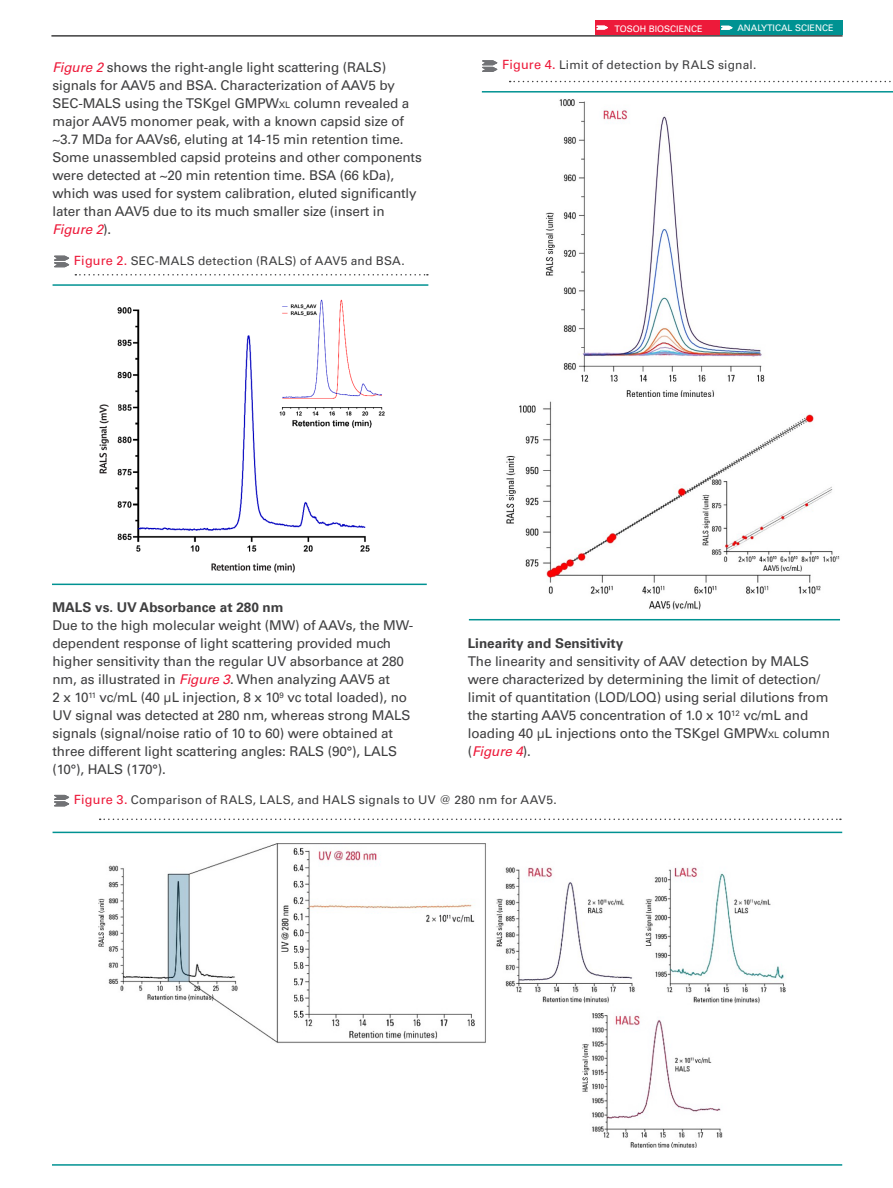
<style>
.page{position:relative;width:893px;height:1188px;background:#fff}
.page>*{position:absolute;margin:0;border:0;box-sizing:border-box;transform-origin:0 0}
.Body_Text{font:13.5px/18px "Univers LT Pro 55 Roman";letter-spacing:-.01em;color:#3e3e3f}
.Body_Text-2{font:700 13.5px "Univers LT Pro 65";color:#3e3e3f}
.Subheader_-_Content{font:700 13.5px "Univers LT Pro 65";color:#3e3e3f}
.Titles_Figures{font:12px "Univers LT Pro 55 Roman";letter-spacing:.02em;color:#3e3e3f}
.t1{font:9px "Univers LT Pro 55 Roman";color:#fff}
.s1{font-family:"Univers LT Pro 55";font-style:italic;color:#ed1a3a}
.s2{font-size:9px}
.s3{font-size:12.75px;color:#ed1a3a}
</style>
<div class="page">
<hr style="left:51px;top:35px;width:792px;height:2px;background:#3e3e3f">
<div style="left:719px;top:21px;width:124px;height:14px;background:#009292"></div>
<svg style="left:721px;top:26px;width:11px;height:4px"></svg>
<div style="left:595px;top:21px;width:124px;height:14px;background:#ed1a3a"></div>
<svg style="left:597px;top:26px;width:11px;height:3px"></svg>
<svg style="left:54px;top:256px;width:15px;height:11px"></svg>
<svg style="left:75px;top:274px;width:353px;height:2px"></svg>
<hr style="left:53px;top:284px;width:375px;height:2px;background:#009292">
<img style="left:99px;top:299px;width:286px;height:274px">
<hr style="left:52px;top:584px;width:375px;height:1px;background:#009292">
<svg style="left:54px;top:795px;width:15px;height:11px"></svg>
<svg style="left:100px;top:819px;width:741px;height:1px"></svg>
<hr style="left:53px;top:832px;width:789px;height:1px;background:#009292">
<img style="left:99px;top:843px;width:687px;height:305px">
<hr style="left:52px;top:1164px;width:790px;height:2px;background:#009292">
<svg style="left:482px;top:61px;width:15px;height:11px"></svg>
<svg style="left:510px;top:81px;width:381px;height:1px"></svg>
<hr style="left:482px;top:91px;width:411px;height:2px;background:#009292">
<img style="left:545px;top:99px;width:220px;height:298px">
<hr style="left:469px;top:619px;width:371px;height:1px;background:#009292">
<img style="left:506px;top:401px;width:334px;height:209px">
<p class="Body_Text" style="left:52px;top:58px;width:371px"><span class="s1">Figure 2</span> shows the right-angle light scattering (RALS) signals for AAV5 and BSA. Characterization of AAV5 by SEC-MALS using the TSKgel GMPW<span class="s2">XL</span> column revealed a major AAV5 monomer peak, with a known capsid size of ~3.7 MDa for AAVs6, eluting at 14-15 min retention time.<br>Some unassembled capsid proteins and other components were detected at ~20 min retention time. BSA (66 kDa), which was used for system calibration, eluted significantly later than AAV5 due to its much smaller size (insert in <span class="s1">Figure 2</span>).</p>
<p class="Titles_Figures" style="left:74px;top:252px;width:332px"><span class="s3">Figure 2.</span> SEC-MALS detection (RALS) of AAV5 and BSA.</p>
<p class="t1" style="left:615px;top:22px;width:90px">TOSOH BIOSCIENCE</p>
<p class="t1" style="left:737px;top:22px;width:98px">ANALYTICAL SCIENCE</p>
<p class="Titles_Figures" style="left:502px;top:57px;width:256px"><span class="s3">Figure 4.</span> Limit of detection by RALS signal.</p>
<p class="Body_Text-2" style="left:52px;top:598px;width:233px">MALS vs. UV Absorbance at 280 nm</p>
<p class="Body_Text" style="left:52px;top:616px;width:362px">Due to the high molecular weight (MW) of AAVs, the MW&shy;dependent response of light scattering provided much higher sensitivity than the regular UV absorbance at 280 nm, as illustrated in <span class="s1">Figure 3</span>. When analyzing AAV5 at<br>2 x 10<sup>11</sup> vc/mL (40 µL injection, 8 x 10<sup>9</sup> vc total loaded), no UV signal was detected at 280 nm, whereas strong MALS signals (signal/noise ratio of 10 to 60) were obtained at three different light scattering angles: RALS (90°), LALS (10°), HALS (170°).</p>
<p class="Subheader_-_Content" style="left:468px;top:634px;width:157px">Linearity and Sensitivity</p>
<p class="Body_Text" style="left:468px;top:652px;width:364px">The linearity and sensitivity of AAV detection by MALS were characterized by determining the limit of detection/ limit of quantitation (LOD/LOQ) using serial dilutions from the starting AAV5 concentration of 1.0 x 10<sup>12</sup> vc/mL and loading 40 µL injections onto the TSKgel GMPW<span class="s2">XL</span> column (<span class="s1">Figure 4</span>).</p>
<p class="Titles_Figures" style="left:74px;top:791px;width:484px"><span class="s3">Figure 3.</span> Comparison of RALS, LALS, and HALS signals to UV @ 280 nm for AAV5.</p>
</div>
